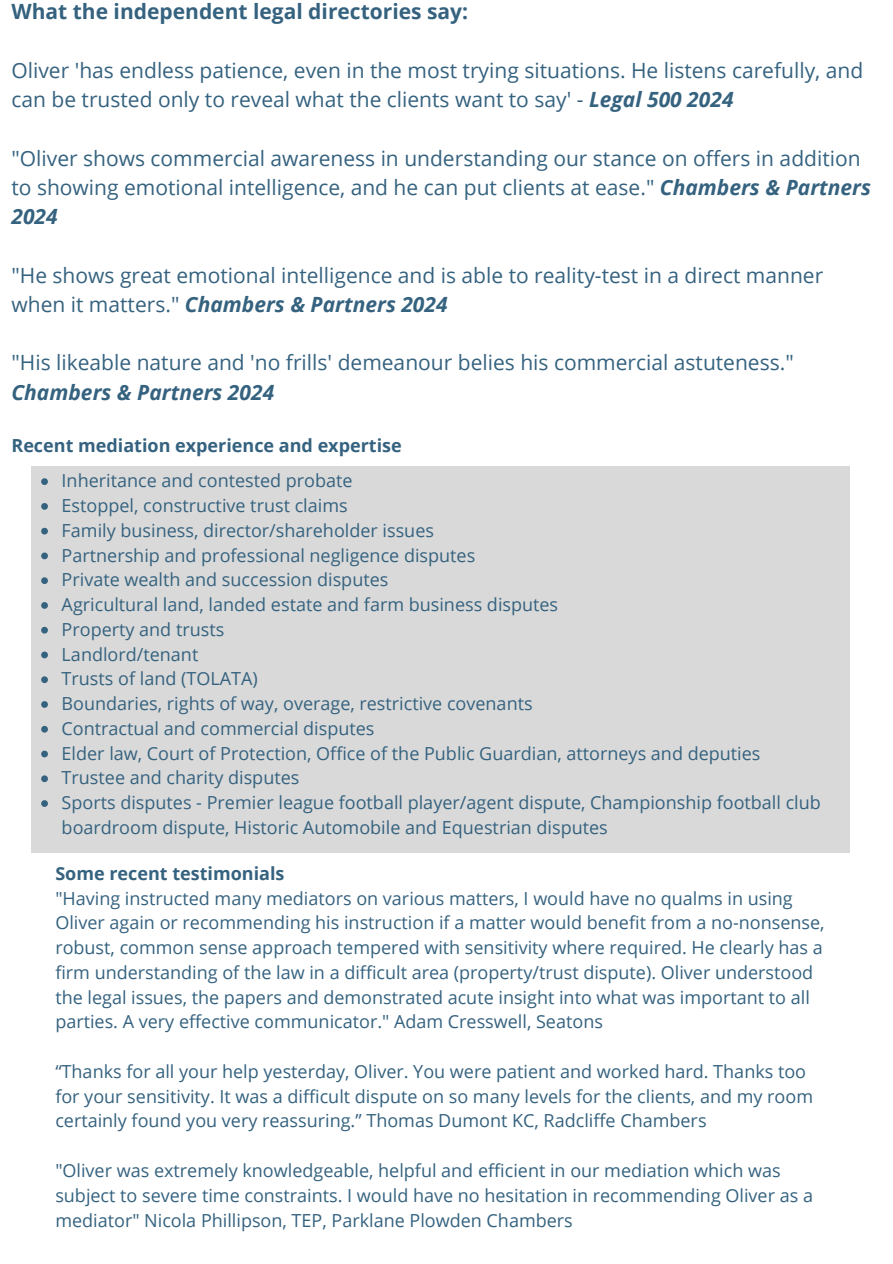
<style>
.page{position:relative;width:893px;height:1264px;background:#fff}
.page>*{position:absolute;margin:0;border:0;box-sizing:border-box;transform-origin:0 0}
.t1{font:21px/29.2px "Open Sans";color:#35627f}
.t2{font:700 21px "Open Sans";color:#35627f}
.t3{font:18px/24.8px "Open Sans";color:#35627f}
.t4{font:700 18px "Open Sans";color:#35627f}
.s1{font-weight:700;font-style:italic}
</style>
<div class="page">
<div style="left:31px;top:466px;width:818px;height:386px;background:#d9d9d9"></div>
<svg style="left:41px;top:478px;width:7px;height:7px"></svg>
<svg style="left:41px;top:503px;width:7px;height:7px"></svg>
<svg style="left:41px;top:528px;width:7px;height:6px"></svg>
<svg style="left:41px;top:552px;width:7px;height:7px"></svg>
<svg style="left:41px;top:577px;width:7px;height:7px"></svg>
<svg style="left:41px;top:602px;width:7px;height:7px"></svg>
<svg style="left:41px;top:627px;width:7px;height:6px"></svg>
<svg style="left:41px;top:651px;width:7px;height:7px"></svg>
<svg style="left:41px;top:676px;width:7px;height:7px"></svg>
<svg style="left:41px;top:701px;width:7px;height:7px"></svg>
<svg style="left:41px;top:726px;width:7px;height:6px"></svg>
<svg style="left:41px;top:750px;width:7px;height:7px"></svg>
<svg style="left:41px;top:775px;width:7px;height:7px"></svg>
<svg style="left:41px;top:800px;width:7px;height:7px"></svg>
<p class="t2" style="left:11px;top:-3px;width:458px">What the independent legal directories say:</p>
<p class="t1" style="left:11px;top:55px;width:853px">Oliver 'has endless patience, even in the most trying situations. He listens carefully, and can be trusted only to reveal what the clients want to say' - <span class="s1">Legal 500 2024</span></p>
<p class="t1" style="left:11px;top:143px;width:860px">"Oliver shows commercial awareness in understanding our stance on offers in addition to showing emotional intelligence, and he can put clients at ease." <span class="s1">Chambers &amp; Partners<br>2024</span></p>
<p class="t1" style="left:11px;top:260px;width:813px">"He shows great emotional intelligence and is able to reality-test in a direct manner when it matters." <span class="s1">Chambers &amp; Partners 2024</span></p>
<p class="t1" style="left:11px;top:348px;width:783px">"His likeable nature and 'no frills' demeanour belies his commercial astuteness."<br><span class="s1">Chambers &amp; Partners 2024</span></p>
<p class="t4" style="left:11px;top:432px;width:392px">Recent mediation experience and expertise</p>
<h1 class="t3" style="left:62px;top:468px;width:292px">Inheritance and contested probate</h1>
<h2 class="t3" style="left:62px;top:492px;width:287px">Estoppel, constructive trust claims</h2>
<h2 class="t3" style="left:62px;top:517px;width:374px">Family business, director/shareholder issues</h2>
<h2 class="t3" style="left:62px;top:542px;width:415px">Partnership and professional negligence disputes</h2>
<h2 class="t3" style="left:62px;top:567px;width:328px">Private wealth and succession disputes</h2>
<h3 class="t3" style="left:62px;top:591px;width:498px">Agricultural land, landed estate and farm business disputes</h3>
<p class="t3" style="left:62px;top:616px;width:164px">Property and trusts</p>
<p class="t3" style="left:62px;top:641px;width:138px">Landlord/tenant</p>
<p class="t3" style="left:62px;top:666px;width:198px">Trusts of land (TOLATA)</p>
<p class="t3" style="left:62px;top:690px;width:472px">Boundaries, rights of way, overage, restrictive covenants</p>
<p class="t3" style="left:62px;top:715px;width:314px">Contractual and commercial disputes</p>
<p class="t3" style="left:62px;top:740px;width:700px">Elder law, Court of Protection, Office of the Public Guardian, attorneys and deputies</p>
<p class="t3" style="left:62px;top:765px;width:239px">Trustee and charity disputes</p>
<p class="t3" style="left:62px;top:789px;width:760px">Sports disputes - Premier league football player/agent dispute, Championship football club boardroom dispute, Historic Automobile and Equestrian disputes</p>
<p class="t4" style="left:55px;top:860px;width:231px">Some recent testimonials</p>
<p class="t3" style="left:55px;top:885px;width:770px">"Having instructed many mediators on various matters, I would have no qualms in using Oliver again or recommending his instruction if a matter would benefit from a no-nonsense, robust, common sense approach tempered with sensitivity where required. He clearly has a firm understanding of the law in a difficult area (property/trust dispute). Oliver understood the legal issues, the papers and demonstrated acute insight into what was important to all parties. A very effective communicator." Adam Cresswell, Seatons</p>
<p class="t3" style="left:55px;top:1058px;width:759px">“Thanks for all your help yesterday, Oliver. You were patient and worked hard. Thanks too for your sensitivity. It was a difficult dispute on so many levels for the clients, and my room certainly found you very reassuring.” Thomas Dumont KC, Radcliffe Chambers</p>
<p class="t3" style="left:55px;top:1157px;width:759px">"Oliver was extremely knowledgeable, helpful and efficient in our mediation which was subject to severe time constraints. I would have no hesitation in recommending Oliver as a mediator" Nicola Phillipson, TEP, Parklane Plowden Chambers</p>
</div>
